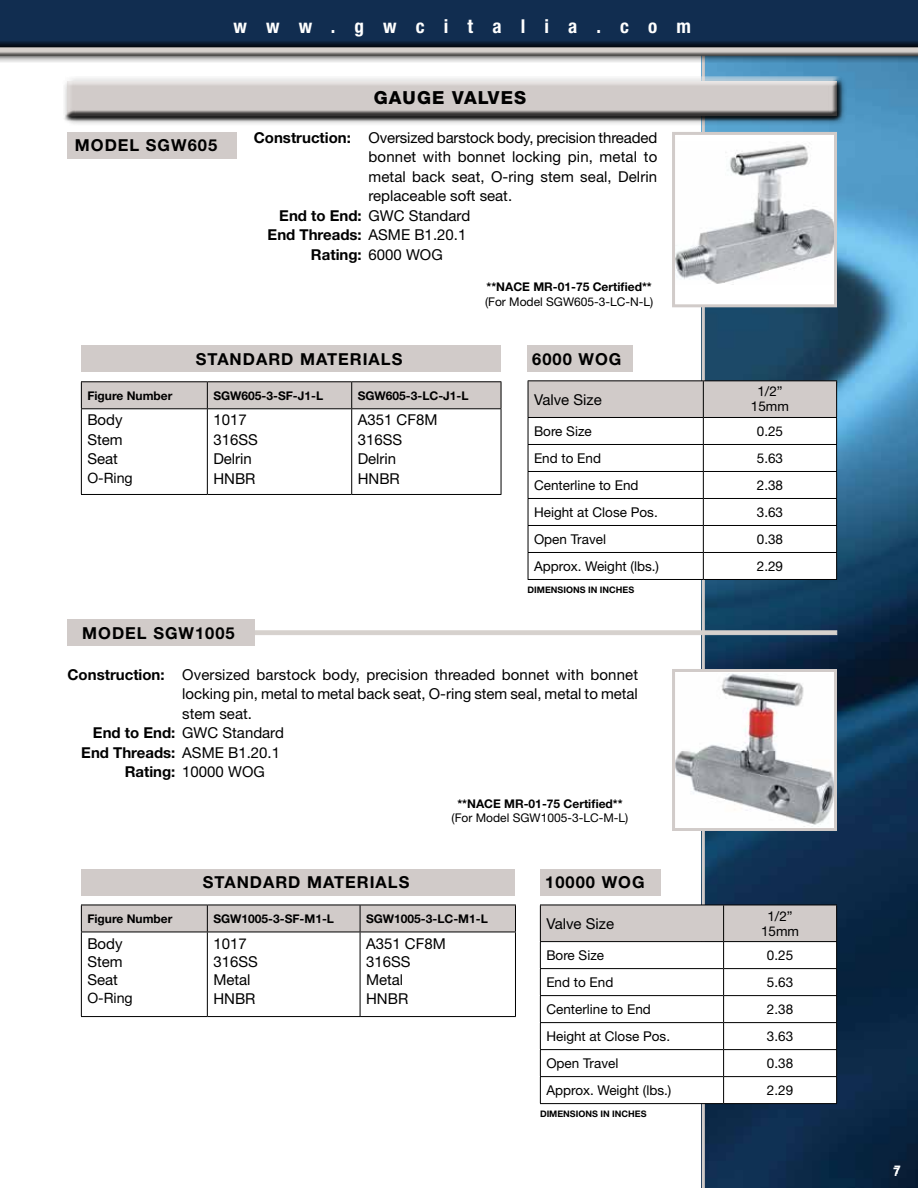
<style>
.page{position:relative;width:918px;height:1188px;background:#fff}
.page>*{position:absolute;margin:0;border:0;box-sizing:border-box;transform-origin:0 0}
.t1{font:700 condensed 19.2px "Helvetica Neue LT Std";letter-spacing:1em;color:#fff}
.t2{font:800 18px "Helvetica Neue LT Std";letter-spacing:.06em;color:#000}
.t3{font:700 16.5px "Helvetica Neue LT Std";letter-spacing:.06em;color:#000}
.t4{font:15px/19.5px "Helvetica Neue LT Std";color:#000}
.t5{font:700 15px "Helvetica Neue LT Std";color:#000}
.t6{font:14.25px "Helvetica Neue LT Std";color:#000}
.t7{font:13.5px/15px "Helvetica Neue LT Std";color:#000;text-align:center}
.t8{font:700 12px "Helvetica Neue LT Std";color:#000}
.t9{font:12px "Helvetica Neue LT Std";color:#000}
.t10{font:700 12px "Helvetica Neue LT Std";color:#fff}
.t11{font:700 9px "Helvetica Neue LT Std";color:#000}
.s1{font-weight:700}
.s2{font-weight:400}
</style>
<div class="page">
<img style="left:705px;top:63px;width:213px;height:1125px">
<div style="left:0;top:0;width:918px;height:55px;background:#112d50"></div>
<hr style="left:702px;top:51px;width:3px;height:1137px;background:#d1cbc9">
<div style="left:0;top:40px;width:918px;height:21px;background:#0d2542"></div>
<div style="left:0;top:42px;width:918px;height:21px;background:#000;opacity:.75"></div>
<div style="left:674px;top:133px;width:162px;height:173px;background:#fff"></div>
<img style="left:676px;top:144px;width:157px;height:140px">
<div style="left:672px;top:132px;width:165px;height:175px;border:3px solid #d1cbc9"></div>
<img style="left:676px;top:674px;width:157px;height:152px">
<div style="left:672px;top:669px;width:165px;height:162px;border:3px solid #d1cbc9"></div>
<hr style="left:81px;top:381px;width:126px;height:1px;background:#000">
<hr style="left:207px;top:381px;width:145px;height:1px;background:#000">
<hr style="left:352px;top:381px;width:149px;height:1px;background:#000">
<svg style="left:81px;top:382px;width:421px;height:112px"></svg>
<hr style="left:81px;top:408px;width:126px;height:1px;background:#000">
<hr style="left:81px;top:409px;width:1px;height:85px;background:#000">
<hr style="left:207px;top:408px;width:145px;height:1px;background:#000">
<hr style="left:207px;top:409px;width:1px;height:85px;background:#000">
<hr style="left:352px;top:408px;width:149px;height:1px;background:#000">
<hr style="left:351px;top:409px;width:1px;height:85px;background:#000">
<hr style="left:501px;top:409px;width:1px;height:85px;background:#000">
<hr style="left:81px;top:494px;width:126px;height:1px;background:#000">
<hr style="left:207px;top:494px;width:145px;height:1px;background:#000">
<hr style="left:352px;top:494px;width:149px;height:1px;background:#000">
<hr style="left:528px;top:380px;width:175px;height:1px;background:#000">
<hr style="left:703px;top:380px;width:134px;height:1px;background:#000">
<svg style="left:528px;top:381px;width:309px;height:198px"></svg>
<hr style="left:528px;top:579px;width:175px;height:1px;background:#000">
<hr style="left:703px;top:579px;width:134px;height:1px;background:#000">
<svg style="left:81px;top:905px;width:435px;height:111px"></svg>
<hr style="left:81px;top:932px;width:126px;height:1px;background:#000">
<hr style="left:81px;top:932px;width:1px;height:84px;background:#000">
<hr style="left:207px;top:932px;width:153px;height:1px;background:#000">
<hr style="left:207px;top:932px;width:1px;height:84px;background:#000">
<hr style="left:360px;top:932px;width:156px;height:1px;background:#000">
<hr style="left:360px;top:932px;width:1px;height:84px;background:#000">
<hr style="left:515px;top:932px;width:1px;height:84px;background:#000">
<hr style="left:81px;top:1016px;width:126px;height:1px;background:#000">
<hr style="left:207px;top:1016px;width:153px;height:1px;background:#000">
<hr style="left:360px;top:1016px;width:156px;height:1px;background:#000">
<svg style="left:540px;top:905px;width:297px;height:198px"></svg>
<hr style="left:540px;top:1103px;width:184px;height:1px;background:#000">
<hr style="left:724px;top:1103px;width:113px;height:1px;background:#000">
<div style="left:62px;top:75px;width:786px;height:51px;background:#000;opacity:.75"></div>
<div style="left:62px;top:76px;width:779px;height:43px;background:#fff;opacity:.75"></div>
<div style="left:63px;top:78px;width:779px;height:43px;background:#000;opacity:.75"></div>
<div style="left:81px;top:869px;width:433px;height:27px;background:#d1cbc9"></div>
<div style="left:540px;top:869px;width:121px;height:27px;background:#d1cbc9"></div>
<div style="left:81px;top:345px;width:420px;height:27px;background:#d1cbc9"></div>
<div style="left:528px;top:345px;width:105px;height:27px;background:#d1cbc9"></div>
<div style="left:68px;top:132px;width:169px;height:27px;background:#d1cbc9"></div>
<hr style="left:70px;top:631px;width:767px;height:4px;background:#d6d1cd">
<div style="left:67px;top:619px;width:188px;height:27px;background:#d1cbc9"></div>
<p class="t1" style="left:234px;top:14px;width:459px">www.gwcitalia.com</p>
<p class="t3" style="left:75px;top:135px;width:86px">model sgw</p>
<p class="t3" style="left:188px;top:135px;width:31px">605</p>
<p class="t2" style="left:374px;top:87px;width:140px">GAUGE VALVES</p>
<p class="t4" style="left:254px;top:127px;width:405px"><span class="s1">Construction:</span> Oversized barstock body, precision threaded</p>
<p class="t4" style="left:369px;top:147px;width:290px">bonnet with bonnet locking pin, metal to</p>
<p class="t4" style="left:369px;top:166px;width:290px">metal back seat, O-ring stem seal, Delrin</p>
<p class="t4" style="left:369px;top:186px;width:145px">replaceable soft seat.</p>
<p class="t4" style="left:279px;top:205px;width:192px"><span class="s1">End to End:</span> GWC Standard</p>
<p class="t5" style="left:268px;top:226px;width:200px">End Threads: <span class="s2">ASME B1.20.1</span></p>
<p class="t5" style="left:311px;top:245px;width:133px">Rating: <span class="s2">6000 WOG</span></p>
<p class="t8" style="left:487px;top:279px;width:167px">**NACE MR-01-75 Certified**</p>
<p class="t9" style="left:485px;top:294px;width:170px">(For Model SGW605-3-LC-N-L)</p>
<p class="t3" style="left:196px;top:348px;width:206px">Standard Materials</p>
<p class="t3" style="left:532px;top:348px;width:88px">6000 wog</p>
<p class="t8" style="left:87px;top:388px;width:87px">Figure Number</p>
<p class="t8" style="left:213px;top:388px;width:110px">SGW605-3-SF-J1-L</p>
<p class="t8" style="left:358px;top:388px;width:111px">SGW605-3-LC-J1-L</p>
<p class="t4" style="left:87px;top:410px;width:37px;text-align:justify">Body Stem Seat</p>
<p class="t6" style="left:87px;top:469px;width:47px">O-Ring</p>
<p class="t4" style="left:213px;top:410px;width:46px">1017<br>316SS<br>Delrin<br>HNBR</p>
<p class="t4" style="left:358px;top:410px;width:81px">A351 CF8M<br>316SS<br>Delrin<br>HNBR</p>
<p class="t3" style="left:82px;top:623px;width:86px">model sgw</p>
<p class="t3" style="left:195px;top:623px;width:41px">1005</p>
<p class="t4" style="left:534px;top:389px;width:69px">Valve Size</p>
<p class="t7" style="left:751px;top:384px;width:40px">1/2”<br>15mm</p>
<p class="t7" style="left:534px;top:423px;width:59px">Bore Size</p>
<p class="t7" style="left:757px;top:423px;width:28px">0.25</p>
<p class="t7" style="left:534px;top:450px;width:69px">End to End</p>
<p class="t7" style="left:757px;top:450px;width:28px">5.63</p>
<p class="t7" style="left:534px;top:477px;width:106px">Centerline to End</p>
<p class="t7" style="left:757px;top:477px;width:28px">2.38</p>
<p class="t7" style="left:534px;top:504px;width:125px">Height at Close Pos.</p>
<p class="t7" style="left:757px;top:504px;width:28px">3.63</p>
<p class="t7" style="left:534px;top:531px;width:74px">Open Travel</p>
<p class="t7" style="left:757px;top:531px;width:28px">0.38</p>
<p class="t7" style="left:534px;top:558px;width:126px">Approx. Weight (lbs.)</p>
<p class="t7" style="left:757px;top:558px;width:28px">2.29</p>
<p class="t11" style="left:528px;top:584px;width:13px">Dimensi</p>
<p class="t11" style="left:566px;top:584px;width:41px">ons ininches</p>
<p class="t4" style="left:68px;top:664px;width:572px"><span class="s1">Construction:</span> Oversized barstock body, precision threaded bonnet with bonnet</p>
<p class="t4" style="left:182px;top:684px;width:457px">locking pin, metal to metal back seat, O-ring stem seal, metal to metal</p>
<p class="t4" style="left:182px;top:703px;width:71px">stem seat.</p>
<p class="t4" style="left:93px;top:723px;width:192px"><span class="s1">End to End:</span> GWC Standard</p>
<p class="t5" style="left:81px;top:743px;width:200px">End Threads: <span class="s2">ASME B1.20.1</span></p>
<p class="t4" style="left:125px;top:762px;width:142px"><span class="s1">Rating:</span> 10000 WOG</p>
<p class="t8" style="left:457px;top:796px;width:167px">**NACE MR-01-75 Certified**</p>
<p class="t9" style="left:452px;top:811px;width:178px">(For Model SGW1005-3-LC-M-L)</p>
<p class="t3" style="left:203px;top:872px;width:206px">Standard Materials</p>
<p class="t3" style="left:545px;top:872px;width:98px">10000 wog</p>
<p class="t8" style="left:87px;top:911px;width:87px">Figure Number</p>
<p class="t8" style="left:213px;top:911px;width:121px">SGW1005-3-SF-M1-L</p>
<p class="t8" style="left:366px;top:911px;width:122px">SGW1005-3-LC-M1-L</p>
<p class="t4" style="left:87px;top:934px;width:37px;line-height:18px;text-align:justify">Body Stem Seat</p>
<p class="t6" style="left:87px;top:990px;width:47px">O-Ring</p>
<p class="t4" style="left:366px;top:934px;width:81px;line-height:18px">A351 CF8M<br>316SS<br>Metal</p>
<p class="t4" style="left:366px;top:989px;width:44px">HNBR</p>
<p class="t4" style="left:213px;top:934px;width:46px;line-height:18px">1017<br>316SS<br>Metal</p>
<p class="t4" style="left:213px;top:989px;width:44px">HNBR</p>
<p class="t4" style="left:546px;top:913px;width:69px">Valve Size</p>
<p class="t7" style="left:761px;top:908px;width:40px">1/2”<br>15mm</p>
<p class="t7" style="left:546px;top:947px;width:59px">Bore Size</p>
<p class="t7" style="left:767px;top:947px;width:28px">0.25</p>
<p class="t7" style="left:546px;top:974px;width:69px">End to End</p>
<p class="t7" style="left:767px;top:974px;width:28px">5.63</p>
<p class="t7" style="left:546px;top:1001px;width:106px">Centerline to End</p>
<p class="t7" style="left:767px;top:1001px;width:28px">2.38</p>
<p class="t7" style="left:546px;top:1028px;width:125px">Height at Close Pos.</p>
<p class="t7" style="left:767px;top:1028px;width:28px">3.63</p>
<p class="t7" style="left:546px;top:1055px;width:74px">Open Travel</p>
<p class="t7" style="left:767px;top:1055px;width:28px">0.38</p>
<p class="t7" style="left:546px;top:1082px;width:126px">Approx. Weight (lbs.)</p>
<p class="t7" style="left:767px;top:1082px;width:28px">2.29</p>
<p class="t11" style="left:540px;top:1108px;width:13px">Dimensi</p>
<p class="t11" style="left:578px;top:1108px;width:41px">ons ininches</p>
<p class="t10" style="left:894px;top:1162px;width:8px">7</p>
<p class="t10" style="left:893px;top:1164px;width:8px">7</p>
</div>
